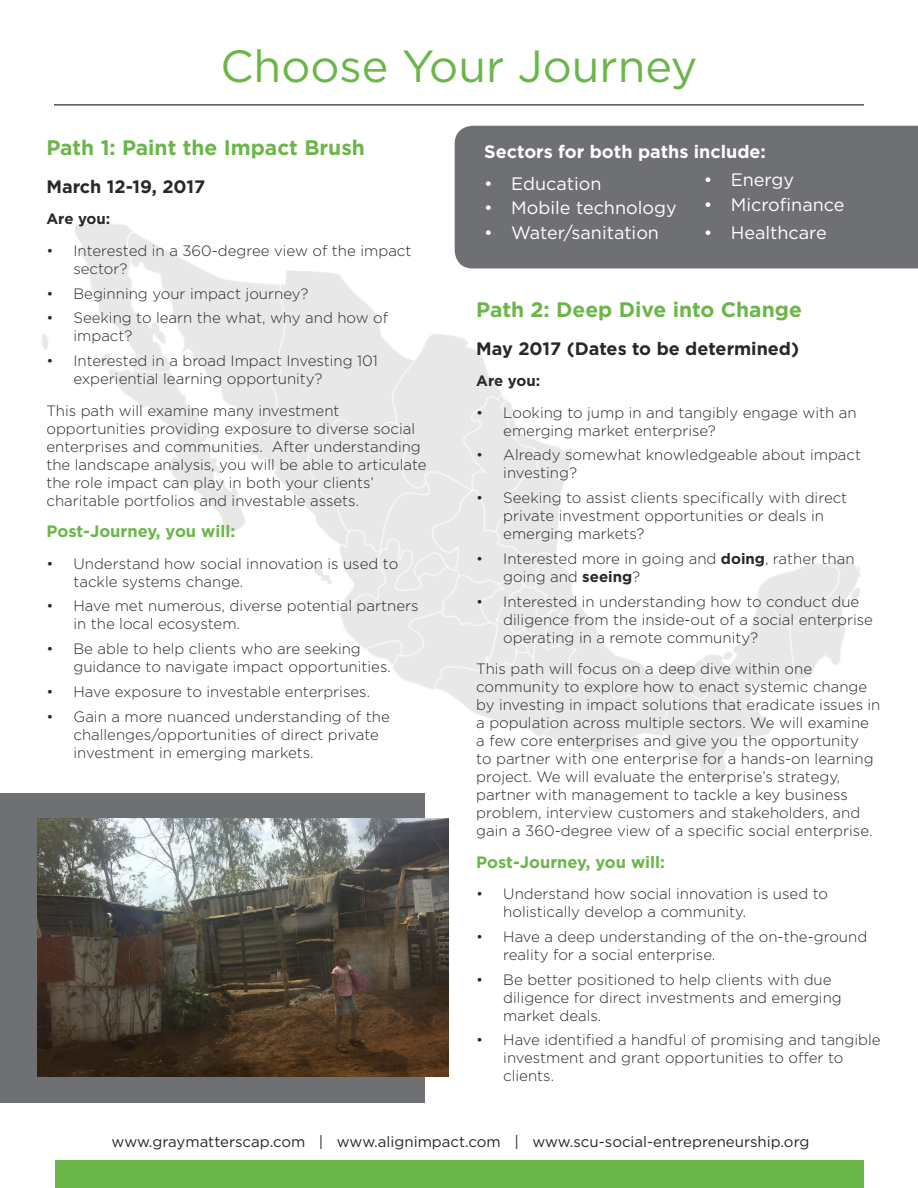
<style>
.page{position:relative;width:918px;height:1188px;background:#fff}
.page>*{position:absolute;margin:0;border:0;box-sizing:border-box;transform-origin:0 0}
.t1{font:45px "Gotham";color:#6ab649}
.t2{font:700 21px "Gotham";color:#6ab649}
.t3{font:18px "Gotham";color:#fff}
.t4{font:700 18px "Gotham";color:#292829}
.t5{font:700 18px "Gotham";color:#fff}
.t6{font:700 16.5px "Gotham";color:#6ab649}
.t7{font:300 15px/18px "Gotham";color:#292829}
.t8{font:15px "Gotham";color:#292829}
.t9{font:700 15px "Gotham";letter-spacing:-.005em;color:#292829}
.s1{font-weight:700}
</style>
<div class="page">
<img style="left:14px;top:149px;width:894px;height:671px">
<div style="left:455px;top:126px;width:463px;height:142px;background:#6f7073"></div>
<hr style="left:54px;top:105px;width:810px;height:1px;background:#000">
<div style="left:56px;top:1161px;width:808px;height:27px;background:#6ab649"></div>
<div style="left:0;top:794px;width:424px;height:309px;background:#6f7073"></div>
<img style="left:38px;top:819px;width:410px;height:258px">
<h1 class="t1" style="left:220px;top:38px;width:479px">Choose Your Journey</h1>
<h2 class="t2" style="left:46px;top:134px;width:320px">Path 1: Paint the Impact Brush</h2>
<p class="t4" style="left:46px;top:175px;width:160px">March 12-19, 2017</p>
<p class="t9" style="left:46px;top:209px;width:65px">Are you:</p>
<p class="t7" style="left:73px;top:241px;width:340px;text-indent:-27px">• Interested in a 360-degree view of the impact sector?</p>
<p class="t7" style="left:46px;top:284px;width:263px">• Beginning your impact journey?</p>
<p class="t7" style="left:73px;top:309px;width:316px;text-indent:-27px">• Seeking to learn the what, why and how of impact?</p>
<p class="t7" style="left:73px;top:351px;width:306px;text-indent:-27px">• Interested in a broad Impact Investing 101 experiential learning opportunity?</p>
<p class="t7" style="left:46px;top:401px;width:382px">This path will examine many investment opportunities providing exposure to diverse social enterprises and communities. After understanding the landscape analysis, you will be able to articulate the role impact can play in both your clients’ charitable portfolios and investable assets.</p>
<p class="t6" style="left:46px;top:520px;width:190px">Post-Journey, you will:</p>
<p class="t7" style="left:73px;top:554px;width:326px;text-indent:-27px">• Understand how social innovation is used to tackle systems change.</p>
<p class="t7" style="left:73px;top:597px;width:347px;text-indent:-27px">• Have met numerous, diverse potential partners in the local ecosystem.</p>
<p class="t7" style="left:73px;top:639px;width:319px;text-indent:-27px">• Be able to help clients who are seeking guidance to navigate impact opportunities.</p>
<p class="t7" style="left:46px;top:682px;width:325px">• Have exposure to investable enterprises.</p>
<p class="t7" style="left:73px;top:707px;width:318px;text-indent:-27px">• Gain a more nuanced understanding of the challenges/opportunities of direct private investment in emerging markets.</p>
<p class="t5" style="left:484px;top:140px;width:283px">Sectors for both paths include:</p>
<p class="t3" style="left:484px;top:172px;width:119px">• Education</p>
<p class="t3" style="left:484px;top:197px;width:194px">• Mobile technology</p>
<p class="t3" style="left:484px;top:221px;width:176px">• Water/sanitation</p>
<p class="t3" style="left:704px;top:168px;width:92px">• Energy</p>
<p class="t3" style="left:704px;top:193px;width:142px">• Microfinance</p>
<p class="t3" style="left:704px;top:221px;width:125px">• Healthcare</p>
<h2 class="t2" style="left:476px;top:296px;width:327px">Path 2: Deep Dive into Change</h2>
<p class="t4" style="left:476px;top:336px;width:324px">May 2017 (Dates to be determined)</p>
<p class="t9" style="left:476px;top:371px;width:65px">Are you:</p>
<p class="t7" style="left:503px;top:403px;width:355px;text-indent:-27px">• Looking to jump in and tangibly engage with an emerging market enterprise?</p>
<p class="t7" style="left:503px;top:446px;width:359px;text-indent:-27px">• Already somewhat knowledgeable about impact investing?</p>
<p class="t7" style="left:503px;top:488px;width:346px;text-indent:-27px">• Seeking to assist clients specifically with direct private investment opportunities or deals in emerging markets?</p>
<p class="t7" style="left:503px;top:549px;width:353px;text-indent:-27px">• Interested more in going and <span class="s1">doing</span>, rather than going and <span class="s1">seeing</span>?</p>
<p class="t7" style="left:503px;top:592px;width:371px;text-indent:-27px">• Interested in understanding how to conduct due diligence from the inside-out of a social enterprise operating in a remote community?</p>
<p class="t7" style="left:476px;top:659px;width:406px">This path will focus on a deep dive within one community to explore how to enact systemic change by investing in impact solutions that eradicate issues in a population across multiple sectors. We will examine a few core enterprises and give you the opportunity<br>to partner with one enterprise for a hands-on learning project. We will evaluate the enterprise’s strategy, partner with management to tackle a key business problem, interview customers and stakeholders, and gain a 360-degree view of a specific social enterprise.</p>
<p class="t6" style="left:476px;top:851px;width:190px">Post-Journey, you will:</p>
<p class="t7" style="left:503px;top:884px;width:326px;text-indent:-27px">• Understand how social innovation is used to holistically develop a community.</p>
<p class="t7" style="left:503px;top:927px;width:365px;text-indent:-27px">• Have a deep understanding of the on-the-ground reality for a social enterprise.</p>
<p class="t7" style="left:503px;top:970px;width:340px;text-indent:-27px">• Be better positioned to help clients with due diligence for direct investments and emerging market deals.</p>
<p class="t7" style="left:503px;top:1031px;width:379px;text-indent:-27px">• Have identified a handful of promising and tangible investment and grant opportunities to offer to clients.</p>
<p class="t8" style="left:112px;top:1132px;width:699px">www.graymatterscap.com | www.alignimpact.com | www.scu-social-entrepreneurship.org</p>
</div>
